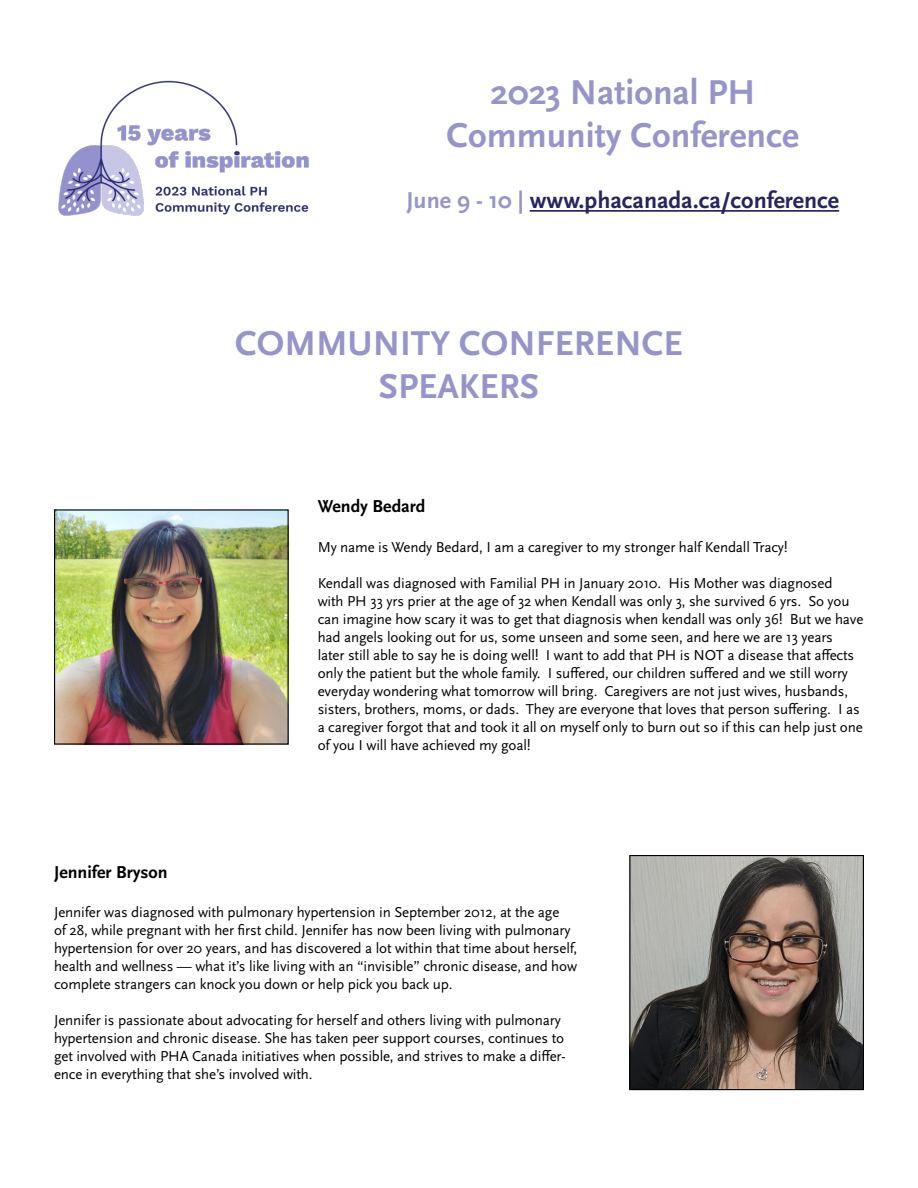
<style>
.page{position:relative;width:918px;height:1188px;background:#fff}
.page>*{position:absolute;margin:0;border:0;box-sizing:border-box;transform-origin:0 0}
.t1{font:700 36px/43.2px "Scala Sans Pro";color:#9694c8;text-align:center}
.t2{font:700 24px "Scala Sans Pro";color:#28245f}
.t3{font:700 18px "Scala Sans Pro";color:#000}
.t4{font:15px/18px "Scala Sans Pro";letter-spacing:-.01em;color:#000}
.s1{color:#9694c8}
</style>
<div class="page">
<img style="left:58px;top:80px;width:251px;height:136px">
<hr style="left:530px;top:210px;width:309px;height:2px;background:#28245f">
<img style="left:56px;top:511px;width:231px;height:232px">
<div style="left:54px;top:509px;width:235px;height:236px;border:1px solid #000"></div>
<img style="left:631px;top:857px;width:231px;height:231px">
<div style="left:629px;top:855px;width:235px;height:235px;border:1px solid #000"></div>
<h1 class="t1" style="left:447px;top:71px;width:354px">2023 National PH<br>Community Conference</h1>
<h2 class="t2" style="left:406px;top:187px;width:434px"><span class="s1">June 9 - 10 |</span> www.phacanada.ca/conference</h2>
<h1 class="t1" style="left:235px;top:322px;width:449px">COMMUNITY CONFERENCE<br>SPEAKERS</h1>
<p class="t3" style="left:318px;top:496px;width:109px">Wendy Bedard</p>
<p class="t4" style="left:318px;top:538px;width:472px">My name is Wendy Bedard, I am a caregiver to my stronger half Kendall Tracy!</p>
<p class="t4" style="left:318px;top:574px;width:547px">Kendall was diagnosed with Familial PH in January 2010. His Mother was diagnosed<br>with PH 33 yrs prier at the age of 32 when Kendall was only 3, she survived 6 yrs. So you can imagine how scary it was to get that diagnosis when kendall was only 36! But we have had angels looking out for us, some unseen and some seen, and here we are 13 years later still able to say he is doing well! I want to add that PH is NOT a disease that affects only the patient but the whole family. I suffered, our children suffered and we still worry everyday wondering what tomorrow will bring. Caregivers are not just wives, husbands, sisters, brothers, moms, or dads. They are everyone that loves that person suffering. I as a caregiver forgot that and took it all on myself only to burn out so if this can help just one of you I will have achieved my goal!</p>
<p class="t3" style="left:54px;top:862px;width:115px">Jennifer Bryson</p>
<p class="t4" style="left:54px;top:904px;width:525px">Jennifer was diagnosed with pulmonary hypertension in September 2012, at the age<br>of 28, while pregnant with her first child. Jennifer has now been living with pulmonary hypertension for over 20 years, and has discovered a lot within that time about herself, health and wellness — what it’s like living with an “invisible” chronic disease, and how complete strangers can knock you down or help pick you back up.</p>
<p class="t4" style="left:54px;top:1012px;width:513px">Jennifer is passionate about advocating for herself and others living with pulmonary hypertension and chronic disease. She has taken peer support courses, continues to get involved with PHA Canada initiatives when possible, and strives to make a differ&shy;ence in everything that she’s involved with.</p>
</div>
